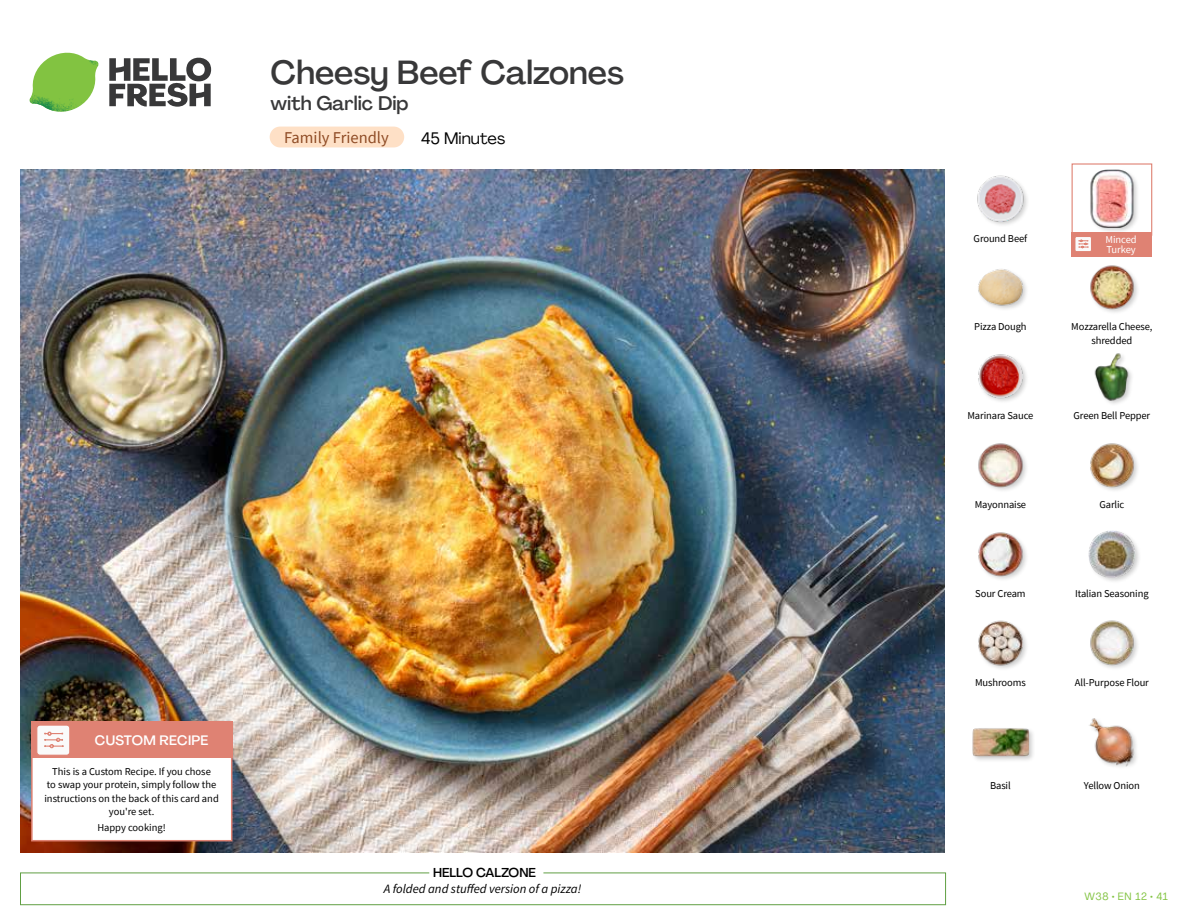
<style>
.page{position:relative;width:1188px;height:918px;background:#fff}
.page>*{position:absolute;margin:0;border:0;box-sizing:border-box;transform-origin:0 0}
.t1{font:500 33px "Agrandir";letter-spacing:-.005em;color:#383839}
.t2{font:500 19.5px "Agrandir";color:#383839}
.t3{font:16.5px "Source Sans Pro";color:#8e4b25}
.t4{font:16.5px "Agrandir";color:#000}
.t5{font:500 13.5px "Agrandir";letter-spacing:.02em;color:#fff}
.t6{font:italic 12.75px "Source Sans Pro";color:#000}
.t7{font:500 12.75px "Agrandir";color:#000}
.t8{font:10.5px/13.5px "Source Sans Pro";letter-spacing:-.01em;color:#000;text-align:center}
.t9{font:10.5px/10.5px "Source Sans Pro";letter-spacing:-.005em;color:#fff}
.t10{font:10.5px "Agrandir";letter-spacing:.05em;color:#82c341}
</style>
<div class="page">
<div style="left:270px;top:127px;width:134px;height:20px;background:#fee0c6;border-radius:10px"></div>
<div style="left:1072px;top:163px;width:80px;height:73px;border:1px solid #df8273"></div>
<div style="left:1072px;top:232px;width:80px;height:25px;background:#df8273"></div>
<div style="left:1075px;top:237px;width:16px;height:15px;background:#fafafa;border-radius:2px"></div>
<div style="left:1075px;top:236px;width:17px;height:16px;border:1px solid #df8273;border-radius:2px"></div>
<svg style="left:1079px;top:240px;width:10px;height:8px"></svg>
<svg style="left:109px;top:57px;width:102px;height:50px"></svg>
<svg style="left:34px;top:53px;width:62px;height:40px"></svg>
<img style="left:67px;top:53px;width:32px;height:26px">
<img style="left:33px;top:75px;width:59px;height:11px">
<img style="left:29px;top:79px;width:61px;height:33px">
<img style="left:65px;top:86px;width:27px;height:25px">
<div style="left:20px;top:873px;width:926px;height:32px;border:1px solid #609f43"></div>
<div style="left:429px;top:865px;width:114px;height:15px;background:#fff"></div>
<img style="left:21px;top:170px;width:924px;height:682px">
<img style="left:1090px;top:620px;width:48px;height:48px">
<img style="left:1089px;top:718px;width:48px;height:49px">
<img style="left:978px;top:620px;width:49px;height:49px">
<div style="left:972px;top:727px;width:63px;height:36px;background:#000;opacity:.2"></div>
<img style="left:972px;top:727px;width:57px;height:36px">
<div style="left:1087px;top:529px;width:54px;height:55px;background:#000;opacity:.2"></div>
<img style="left:1089px;top:530px;width:46px;height:47px">
<img style="left:978px;top:532px;width:49px;height:48px">
<img style="left:1090px;top:443px;width:48px;height:48px">
<img style="left:978px;top:443px;width:49px;height:48px">
<img style="left:1094px;top:353px;width:38px;height:51px">
<img style="left:978px;top:354px;width:49px;height:48px">
<img style="left:1090px;top:265px;width:48px;height:48px">
<img style="left:978px;top:269px;width:49px;height:40px">
<div style="left:1089px;top:169px;width:51px;height:65px;background:#000;opacity:.2"></div>
<img style="left:1089px;top:170px;width:51px;height:57px">
<img style="left:977px;top:175px;width:50px;height:50px">
<div style="left:31px;top:733px;width:201px;height:108px;background:#fff;border:2px solid #df8273"></div>
<div style="left:31px;top:722px;width:202px;height:36px;background:#df8273"></div>
<div style="left:37px;top:725px;width:33px;height:30px;background:#fafafa;border-radius:3px"></div>
<div style="left:36px;top:725px;width:34px;height:31px;border:1px solid #df8273;border-radius:3px"></div>
<svg style="left:45px;top:732px;width:18px;height:16px"></svg>
<h1 class="t1" style="left:271px;top:52px;width:355px">Cheesy Beef Calzones</h1>
<h2 class="t2" style="left:271px;top:91px;width:140px">with Garlic Dip</h2>
<h3 class="t3" style="left:284px;top:127px;width:106px">Family Friendly</h3>
<h3 class="t4" style="left:421px;top:128px;width:86px">45 Minutes</h3>
<p class="t5" style="left:95px;top:732px;width:115px">CUSTOM RECIPE</p>
<p class="t8" style="left:44px;top:765px;width:176px">This is a Custom Recipe. If you chose<br>to swap your protein, simply follow the instructions on the back of this card and you're set.</p>
<p class="t8" style="left:97px;top:821px;width:70px">Happy cooking!</p>
<p class="t7" style="left:433px;top:864px;width:104px">HELLO CALZONE</p>
<p class="t6" style="left:384px;top:881px;width:199px">A folded and stuffed version of a pizza!</p>
<p class="t8" style="left:974px;top:231px;width:55px">Ground Beef</p>
<p class="t8" style="left:974px;top:320px;width:54px">Pizza Dough</p>
<p class="t9" style="left:1105px;top:234px;width:33px">Minced<br>Turkey</p>
<p class="t8" style="left:1071px;top:320px;width:83px">Mozzarella Cheese, shredded</p>
<p class="t8" style="left:967px;top:409px;width:67px">Marinara Sauce</p>
<p class="t8" style="left:1074px;top:409px;width:78px">Green Bell Pepper</p>
<p class="t8" style="left:975px;top:498px;width:53px">Mayonnaise</p>
<p class="t8" style="left:1099px;top:498px;width:26px">Garlic</p>
<p class="t8" style="left:975px;top:586px;width:52px">Sour Cream</p>
<p class="t8" style="left:1075px;top:586px;width:75px">Italian Seasoning</p>
<p class="t8" style="left:975px;top:675px;width:52px">Mushrooms</p>
<p class="t8" style="left:1075px;top:675px;width:76px">All-Purpose Flour</p>
<p class="t8" style="left:990px;top:779px;width:22px">Basil</p>
<p class="t8" style="left:1084px;top:779px;width:57px">Yellow Onion</p>
<p class="t10" style="left:1085px;top:890px;width:85px">W38 • EN 12 • 41</p>
</div>
